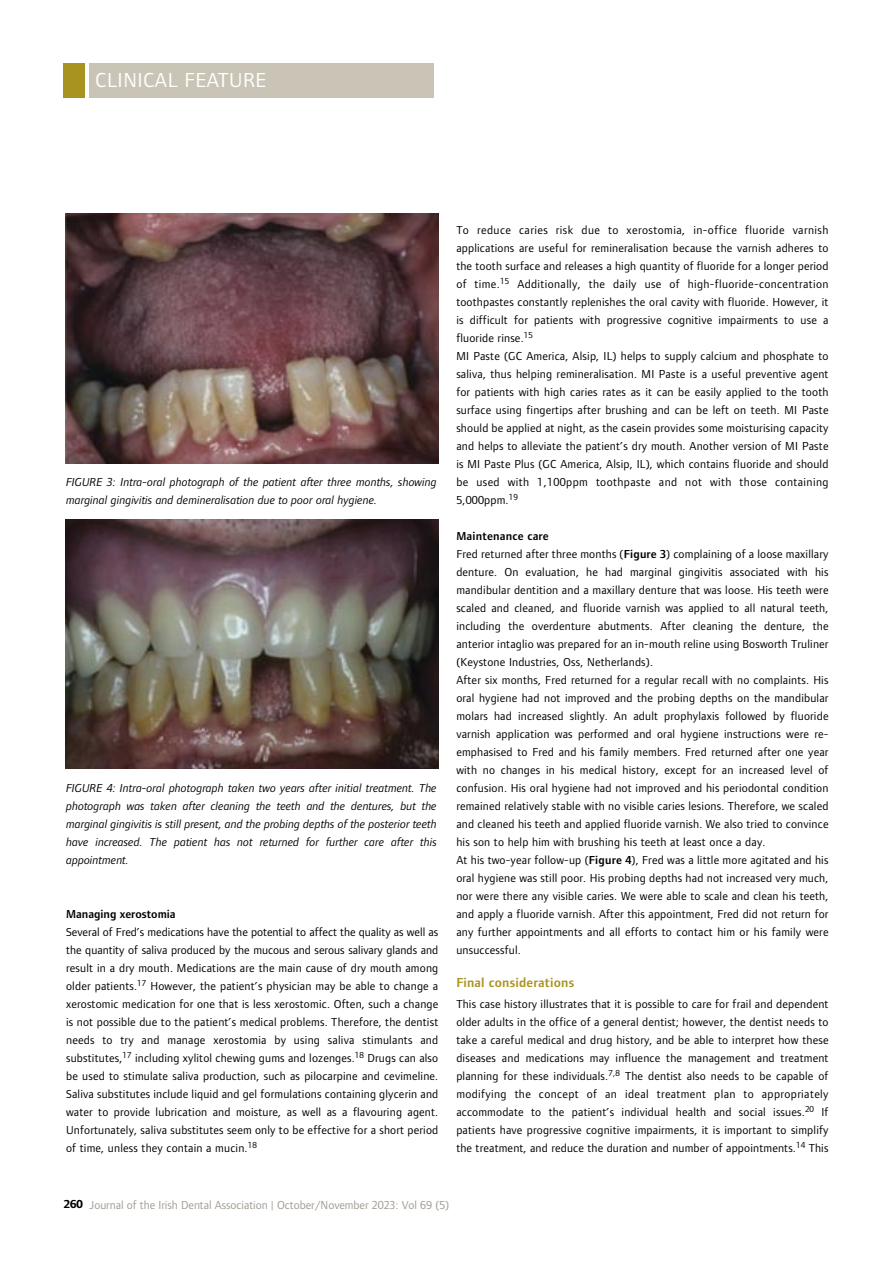
<style>
.page{position:relative;width:893px;height:1263px;background:#fff}
.page>*{position:absolute;margin:0;border:0;box-sizing:border-box;transform-origin:0 0}
.t1{font:21px "Foundry Form Sans";letter-spacing:.025em;color:#fff}
.t2{font:600 13.5px "Foundry Form Sans";letter-spacing:.015em;color:#a99320}
.t3{font:12px/18px "Foundry Form Sans";letter-spacing:.015em;color:#000;text-align:justify}
.t4{font:italic 12px/18px "Foundry Form Sans";color:#000}
.t5{font:12px "Foundry Form Sans";letter-spacing:-.005em;color:#a29b94}
.t6{font:600 12px "Foundry Form Sans";color:#000}
.t7{font:700 12px "Foundry Form Sans";color:#000}
.s1{font-weight:600}
</style>
<div class="page">
<div style="left:89px;top:64px;width:345px;height:34px;background:#c9c4b5"></div>
<div style="left:64px;top:64px;width:21px;height:34px;background:#a99320"></div>
<img style="left:65px;top:213px;width:373px;height:250px">
<img style="left:65px;top:519px;width:373px;height:250px">
<p class="t1" style="left:95px;top:72px;width:172px">CLINICAL FEATURE</p>
<p class="t4" style="left:66px;top:474px;width:372px">FIGURE 3: Intra-oral photograph of the patient after three months, showing marginal gingivitis and demineralisation due to poor oral hygiene.</p>
<p class="t4" style="left:66px;top:780px;width:372px;text-align:justify">FIGURE 4: Intra-oral photograph taken two years after initial treatment. The photograph was taken after cleaning the teeth and the dentures, but the marginal gingivitis is still present, and the probing depths of the posterior teeth have increased. The patient has not returned for further care after this appointment.</p>
<p class="t6" style="left:66px;top:909px;width:111px">Managing xerostomia</p>
<p class="t3" style="left:66px;top:924px;width:374px">Several of Fred’s medications have the potential to affect the quality as well as the quantity of saliva produced by the mucous and serous salivary glands and result in a dry mouth. Medications are the main cause of dry mouth among older patients.<sup>17</sup> However, the patient’s physician may be able to change a xerostomic medication for one that is less xerostomic. Often, such a change is not possible due to the patient’s medical problems. Therefore, the dentist needs to try and manage xerostomia by using saliva stimulants and substitutes,<sup>17</sup> including xylitol chewing gums and lozenges.<sup>18</sup> Drugs can also be used to stimulate saliva production, such as pilocarpine and cevimeline.<br>Saliva substitutes include liquid and gel formulations containing glycerin and water to provide lubrication and moisture, as well as a flavouring agent.<br>Unfortunately, saliva substitutes seem only to be effective for a short period of time, unless they contain a mucin.<sup>18</sup></p>
<p class="t3" style="left:456px;top:222px;width:374px">To reduce caries risk due to xerostomia, in-office fluoride varnish applications are useful for remineralisation because the varnish adheres to the tooth surface and releases a high quantity of fluoride for a longer period of time.<sup>15</sup> Additionally, the daily use of high-fluoride-concentration toothpastes constantly replenishes the oral cavity with fluoride. However, it is difficult for patients with progressive cognitive impairments to use a fluoride rinse.<sup>15</sup></p>
<p class="t3" style="left:456px;top:348px;width:374px">MI Paste (GC America, Alsip, IL) helps to supply calcium and phosphate to saliva, thus helping remineralisation. MI Paste is a useful preventive agent for patients with high caries rates as it can be easily applied to the tooth surface using fingertips after brushing and can be left on teeth. MI Paste should be applied at night, as the casein provides some moisturising capacity and helps to alleviate the patient’s dry mouth. Another version of MI Paste is MI Paste Plus (GC America, Alsip, IL), which contains fluoride and should be used with 1,100ppm toothpaste and not with those containing 5,000ppm.<sup>19</sup></p>
<p class="t6" style="left:456px;top:531px;width:94px">Maintenance care</p>
<p class="t3" style="left:456px;top:546px;width:374px">Fred returned after three months (<span class="s1">Figure 3</span>) complaining of a loose maxillary denture. On evaluation, he had marginal gingivitis associated with his mandibular dentition and a maxillary denture that was loose. His teeth were scaled and cleaned, and fluoride varnish was applied to all natural teeth, including the overdenture abutments. After cleaning the denture, the anterior intaglio was prepared for an in-mouth reline using Bosworth Truliner (Keystone Industries, Oss, Netherlands).</p>
<p class="t3" style="left:456px;top:672px;width:374px">After six months, Fred returned for a regular recall with no complaints. His oral hygiene had not improved and the probing depths on the mandibular molars had increased slightly. An adult prophylaxis followed by fluoride varnish application was performed and oral hygiene instructions were re&shy;emphasised to Fred and his family members. Fred returned after one year with no changes in his medical history, except for an increased level of confusion. His oral hygiene had not improved and his periodontal condition remained relatively stable with no visible caries lesions. Therefore, we scaled and cleaned his teeth and applied fluoride varnish. We also tried to convince his son to help him with brushing his teeth at least once a day.</p>
<p class="t3" style="left:456px;top:852px;width:374px">At his two-year follow-up (<span class="s1">Figure 4</span>), Fred was a little more agitated and his oral hygiene was still poor. His probing depths had not increased very much, nor were there any visible caries. We were able to scale and clean his teeth, and apply a fluoride varnish. After this appointment, Fred did not return for any further appointments and all efforts to contact him or his family were unsuccessful.</p>
<p class="t2" style="left:456px;top:977px;width:119px">Final considerations</p>
<p class="t3" style="left:456px;top:996px;width:374px">This case history illustrates that it is possible to care for frail and dependent older adults in the office of a general dentist; however, the dentist needs to take a careful medical and drug history, and be able to interpret how these diseases and medications may influence the management and treatment planning for these individuals.<sup>7,8</sup> The dentist also needs to be capable of modifying the concept of an ideal treatment plan to appropriately accommodate to the patient’s individual health and social issues.<sup>20</sup> If patients have progressive cognitive impairments, it is important to simplify the treatment, and reduce the duration and number of appointments.<sup>14</sup> This</p>
<p class="t7" style="left:64px;top:1199px;width:21px">260</p>
<p class="t5" style="left:89px;top:1200px;width:361px">Journal of the Irish Dental Association | October/November 2023: Vol 69 (5)</p>
</div>
